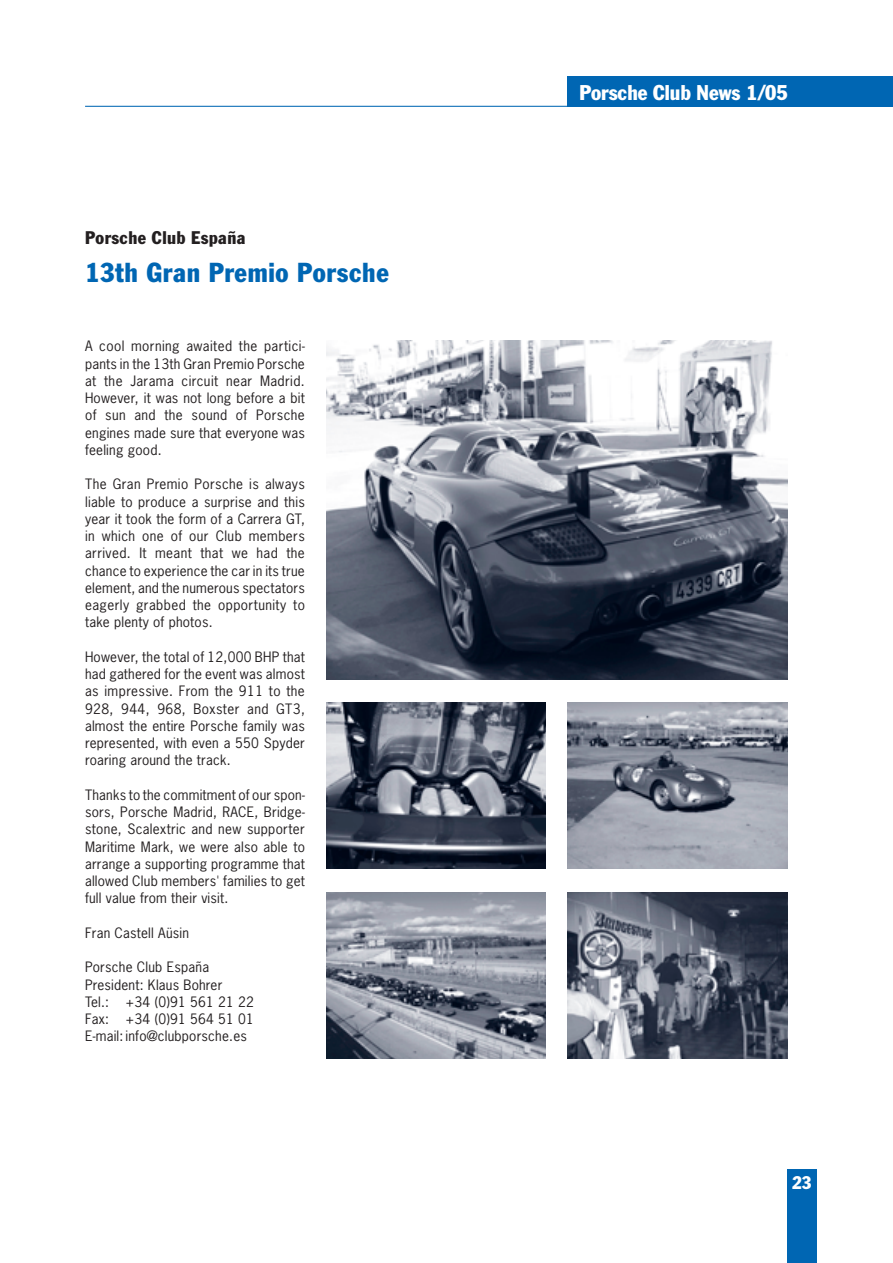
<style>
.page{position:relative;width:893px;height:1263px;background:#fff}
.page>*{position:absolute;margin:0;border:0;box-sizing:border-box;transform-origin:0 0}
.t1{font:condensed 27px "Porsche Franklin Gothic";letter-spacing:.025em;color:#0066b3}
.t2{font:condensed 21px "Porsche Franklin Gothic";color:#fff}
.t3{font:condensed 18px "Porsche Franklin Gothic";letter-spacing:.025em;color:#231f20}
.t4{font:condensed 18px "Porsche Franklin Gothic";color:#fff}
.t5{font:13.5px/17.2px "Porsche News Gothic";letter-spacing:.015em;color:#231f20;text-align:justify}
</style>
<div class="page">
<div style="left:567px;top:77px;width:325px;height:30px;background:#0066b3"></div>
<hr style="left:85px;top:106px;width:807px;height:1px;background:#0066b3">
<div style="left:787px;top:1169px;width:29px;height:94px;background:#0066b3"></div>
<img style="left:326px;top:340px;width:461px;height:339px">
<img style="left:567px;top:702px;width:220px;height:167px">
<img style="left:326px;top:703px;width:220px;height:166px">
<img style="left:567px;top:892px;width:220px;height:167px">
<img style="left:326px;top:892px;width:220px;height:167px">
<h3 class="t3" style="left:85px;top:231px;width:162px">Porsche Club España</h3>
<h1 class="t1" style="left:85px;top:263px;width:305px">13th Gran Premio Porsche</h1>
<p class="t5" style="left:85px;top:339px;width:221px">A cool morning awaited the partici&shy;pants in the 13th Gran Premio Porsche at the Jarama circuit near Madrid.<br>However, it was not long before a bit of sun and the sound of Porsche engines made sure that everyone was feeling good.</p>
<p class="t5" style="left:85px;top:477px;width:221px">The Gran Premio Porsche is always liable to produce a surprise and this year it took the form of a Carrera GT, in which one of our Club members arrived. It meant that we had the chance to experience the car in its true element, and the numerous spectators eagerly grabbed the opportunity to take plenty of photos.</p>
<p class="t5" style="left:85px;top:649px;width:221px">However, the total of 12,000 BHP that had gathered for the event was almost as impressive. From the 911 to the 928, 944, 968, Boxster and GT3, almost the entire Porsche family was represented, with even a 550 Spyder roaring around the track.</p>
<p class="t5" style="left:85px;top:787px;width:221px">Thanks to the commitment of our spon&shy;sors, Porsche Madrid, RACE, Bridge&shy;stone, Scalextric and new supporter Maritime Mark, we were also able to arrange a supporting programme that allowed Club members' families to get full value from their visit.</p>
<p class="t5" style="left:85px;top:925px;width:105px">Fran Castell Aüsin</p>
<p class="t5" style="left:85px;top:960px;width:170px;text-align:left">Porsche Club España<br>President: Klaus Bohrer<br>Tel.: +34 (0)91 561 21 22<br>Fax: +34 (0)91 564 51 01<br>E-mail:info@clubporsche.es</p>
<h2 class="t2" style="left:579px;top:85px;width:210px">Porsche Club News 1/05</h2>
<h3 class="t4" style="left:792px;top:1176px;width:21px">23</h3>
</div>
